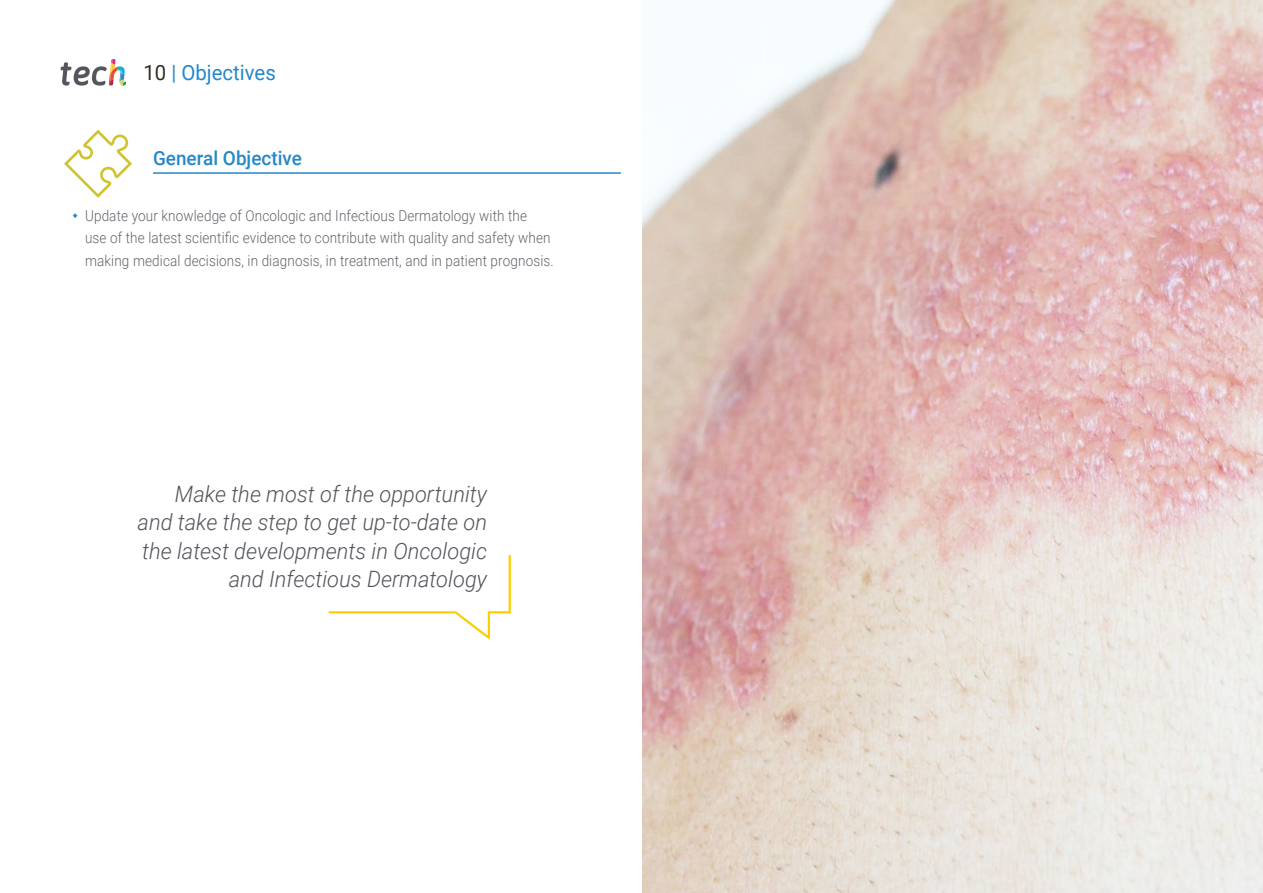
<style>
.page{position:relative;width:1263px;height:893px;background:#fff}
.page>*{position:absolute;margin:0;border:0;box-sizing:border-box;transform-origin:0 0}
.t1{font:italic 300 22.5px/28.5px "Roboto";color:#52555b;text-align:right}
.t2{font:21px "Roboto";color:#2488c9}
.t3{font:500 19.5px "Roboto";color:#2488c9}
.t4{font:300 15px/22.5px "Roboto";letter-spacing:.01em;color:#61646a;scale:.9 1}
.s1{color:#312e20}
</style>
<div class="page">
<hr style="left:153px;top:173px;width:468px;height:1px;background:#2488c9">
<svg style="left:64px;top:130px;width:68px;height:68px"></svg>
<svg style="left:328px;top:555px;width:183px;height:84px"></svg>
<img style="left:642px;top:0;width:621px;height:893px">
<svg style="left:61px;top:59px;width:65px;height:27px"></svg>
<h2 class="t2" style="left:144px;top:57px;width:134px"><span class="s1">10</span> | Objectives</h2>
<h3 class="t3" style="left:153px;top:144px;width:150px">General Objective</h3>
<p class="t4" style="left:85px;top:203px;width:522px">Update your knowledge of Oncologic and Infectious Dermatology with the<br>use of the latest scientific evidence to contribute with quality and safety when making medical decisions, in diagnosis, in treatment, and in patient prognosis.</p>
<h1 class="t1" style="left:138px;top:479px;width:351px">Make the most of the opportunity and take the step to get up-to-date on the latest developments in Oncologic and Infectious Dermatology</h1>
</div>
